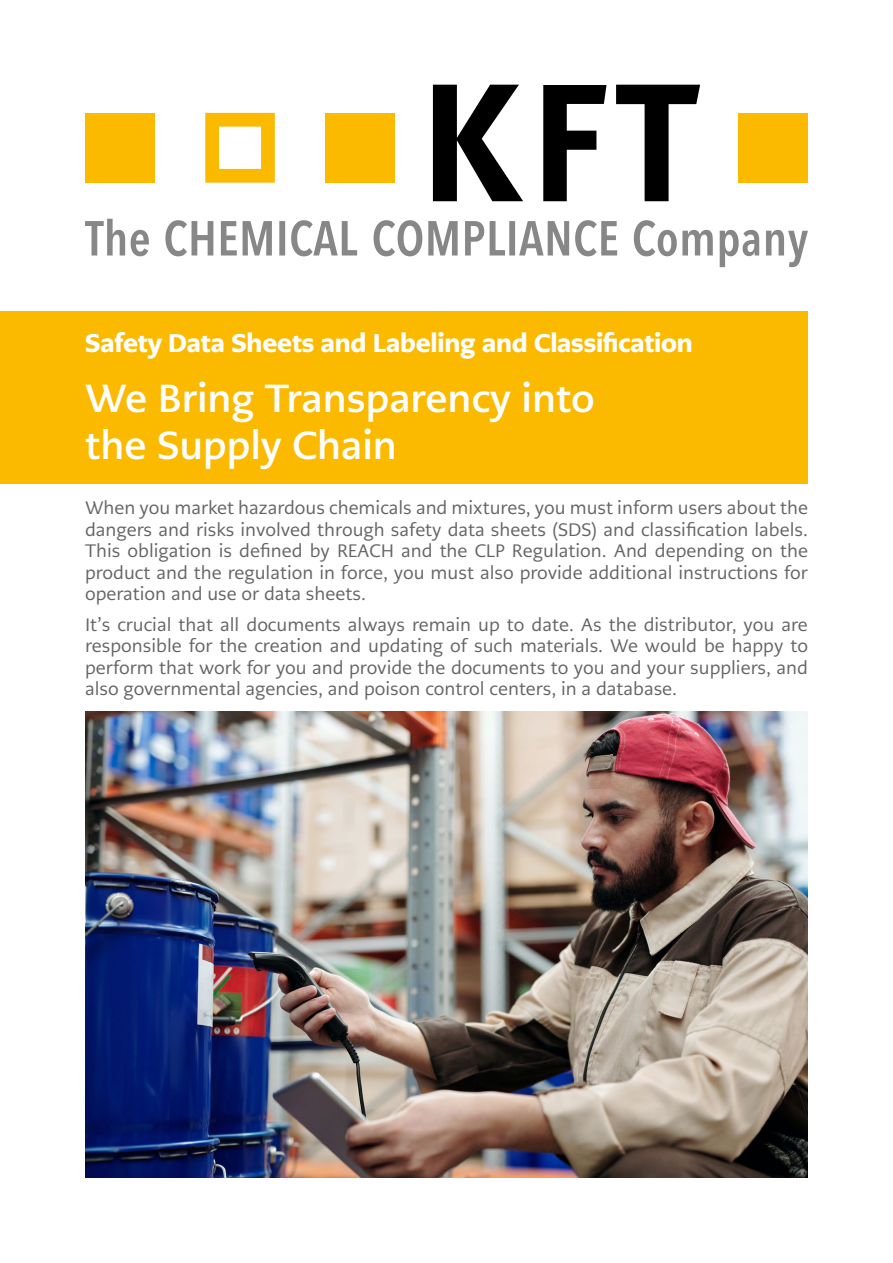
<style>
.page{position:relative;width:893px;height:1263px;background:#fff}
.page>*{position:absolute;margin:0;border:0;box-sizing:border-box;transform-origin:0 0}
.t1{font:700 39px/46.8px "PMN Caecilia Sans Text";color:#fff}
.t2{font:900 25.5px "PMN Caecilia Sans Text";letter-spacing:-.01em;color:#fff}
.t3{font:18px/21.6px "PMN Caecilia Sans Text";color:#636563;text-align:justify}
</style>
<div class="page">
<div style="left:0;top:311px;width:808px;height:173px;background:#fbba00"></div>
<svg style="left:433px;top:85px;width:90px;height:116px"></svg>
<svg style="left:543px;top:85px;width:63px;height:116px"></svg>
<svg style="left:616px;top:85px;width:84px;height:116px"></svg>
<svg style="left:85px;top:219px;width:723px;height:48px"></svg>
<svg style="left:205px;top:113px;width:70px;height:70px"></svg>
<div style="left:325px;top:113px;width:70px;height:70px;background:#fbba00"></div>
<div style="left:85px;top:113px;width:70px;height:70px;background:#fbba00"></div>
<div style="left:738px;top:113px;width:70px;height:70px;background:#fbba00"></div>
<img style="left:85px;top:712px;width:723px;height:466px">
<h2 class="t2" style="left:85px;top:326px;width:609px">Safety Data Sheets and Labeling and Classification</h2>
<h1 class="t1" style="left:85px;top:374px;width:511px">We Bring Transparency into the Supply Chain</h1>
<p class="t3" style="left:85px;top:497px;width:724px">When you market hazardous chemicals and mixtures, you must inform users about the dangers and risks involved through safety data sheets (SDS) and classification labels.<br>This obligation is defined by REACH and the CLP Regulation. And depending on the product and the regulation in force, you must also provide additional instructions for operation and use or data sheets.</p>
<p class="t3" style="left:85px;top:613px;width:724px">It’s crucial that all documents always remain up to date. As the distributor, you are responsible for the creation and updating of such materials. We would be happy to perform that work for you and provide the documents to you and your suppliers, and also governmental agencies, and poison control centers, in a database.</p>
</div>
